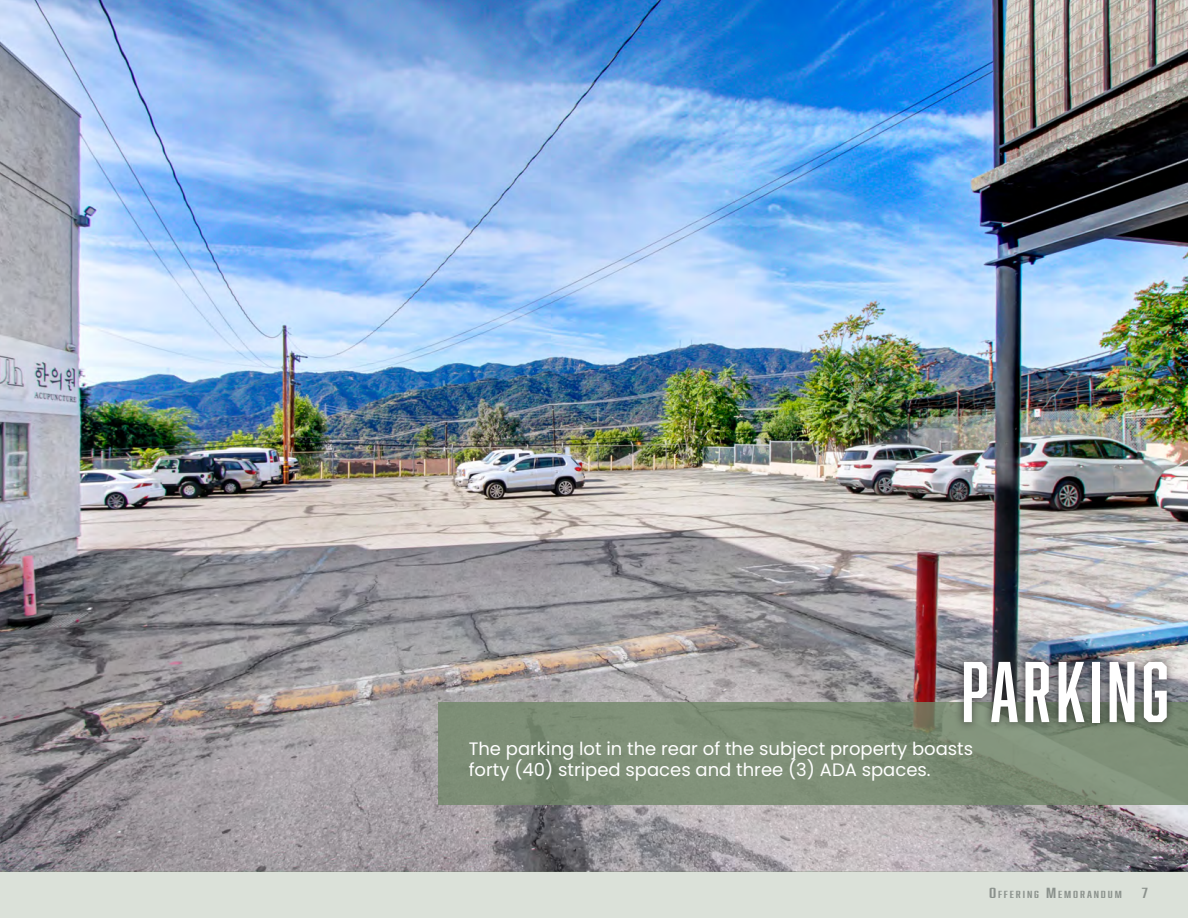
<style>
.page{position:relative;width:1188px;height:918px;background:#fff}
.page>*{position:absolute;margin:0;border:0;box-sizing:border-box;transform-origin:0 0}
.Paragraph_Body{font:79.2px "Abolition";letter-spacing:.05em;color:#fff;scale:1.05 1}
.Paragraph_Body-2{font:18px "Poppins";color:#fff}
.t1{font:13.5px "Abolition";color:#939598;scale:1.53 1}
.t2{font:9.45px "Abolition";letter-spacing:.13em;color:#939598;scale:1.53 1}
.s1{font-size:13.5px}
</style>
<div class="page">
<img style="left:0;top:0;width:1188px;height:872px">
<svg style="left:438px;top:703px;width:750px;height:102px;background:#7d8d76"></svg>
<div style="left:0;top:872px;width:1188px;height:46px;background:#dbe1d9"></div>
<div style="left:954px;top:652px;width:222px;height:80px;background:#231f20;opacity:.75"></div>
<p class="Paragraph_Body" style="left:961px;top:646px;width:200px">PARKING</p>
<p class="Paragraph_Body-2" style="left:469px;top:738px;width:506px">The parking lot in the rear of the subject property boasts</p>
<p class="Paragraph_Body-2" style="left:469px;top:759px;width:463px">forty (40) striped spaces and three (3) ADA spaces.</p>
<p class="t2" style="left:989px;top:889px;width:53px"><span class="s1">O</span>FFERING <span class="s1">M</span>EMO</p>
<p class="t2" style="left:1080px;top:889px;width:28px">RANDUM</p>
<p class="t1" style="left:1142px;top:885px;width:6px">7</p>
</div>
